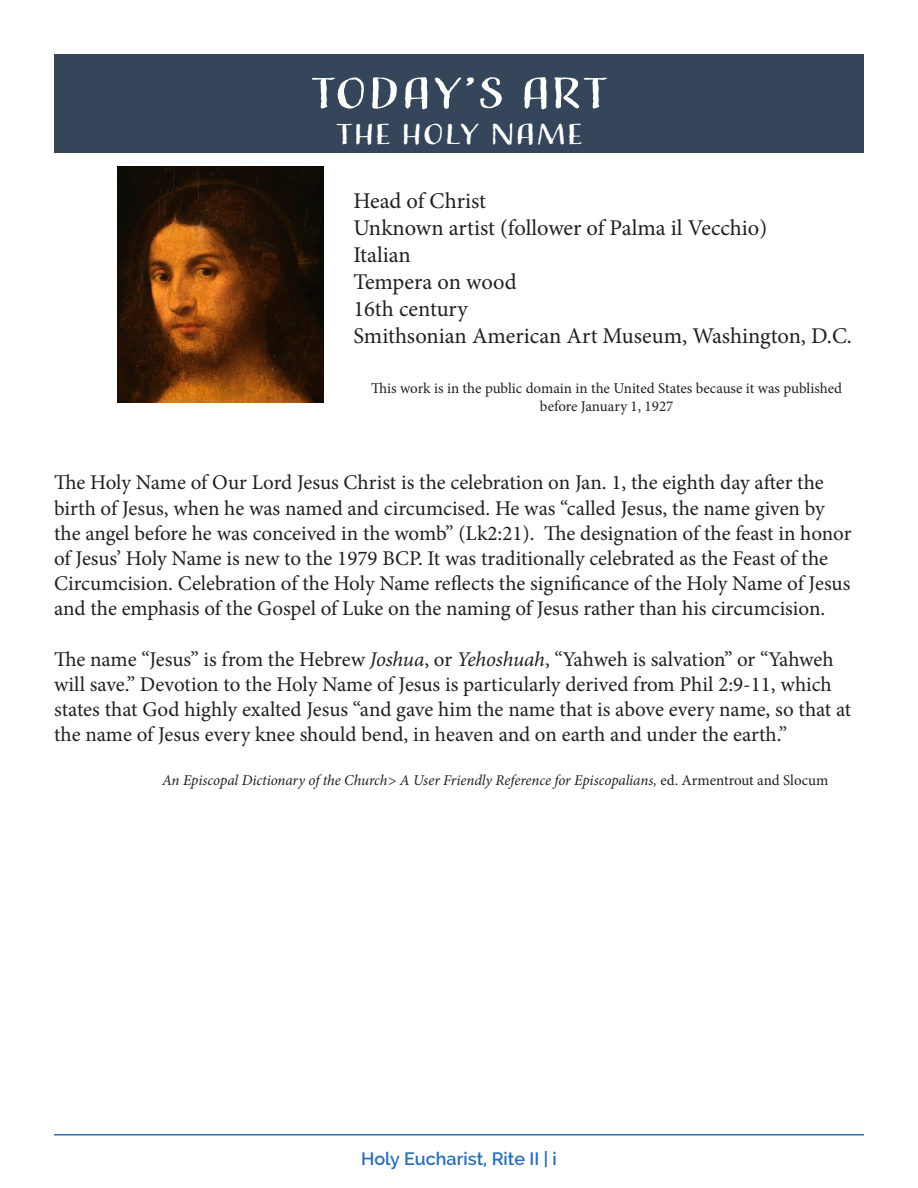
<style>
.page{position:relative;width:918px;height:1188px;background:#fff}
.page>*{position:absolute;margin:0;border:0;box-sizing:border-box;transform-origin:0 0}
.t1{font:40.5px "Adorn Condensed Sans";letter-spacing:-.015em;color:#fff;scale:1.6 1}
.t2{font:27px "Adorn Condensed Sans";letter-spacing:-.025em;color:#fff;scale:1.6 1}
.t3{font:22.5px "Minion Pro";color:#231f20}
.t4{font:21px/25.2px "Minion Pro";letter-spacing:-.005em;color:#231f20}
.t5{font:600 18px "Raleway";color:#296eb7}
.t6{font:italic 15px "Minion Pro";letter-spacing:-.005em;color:#231f20}
.t7{font:15px/18px "Minion Pro";letter-spacing:-.005em;color:#231f20;text-align:center}
.s1{font-style:italic}
.s2{font-style:normal}
</style>
<div class="page">
<hr style="left:54px;top:1134px;width:810px;height:2px;background:#296eb7">
<div style="left:55px;top:54px;width:809px;height:98px;background:#35465a"></div>
<img style="left:118px;top:167px;width:205px;height:236px">
<p class="t1" style="left:309px;top:68px;width:190px">TODAY’S ART</p>
<p class="t2" style="left:335px;top:117px;width:157px">THE HOLY NAME</p>
<p class="t3" style="left:353px;top:186px;width:134px">Head of Christ</p>
<p class="t3" style="left:353px;top:213px;width:415px">Unknown artist (follower of Palma il Vecchio)</p>
<p class="t3" style="left:353px;top:240px;width:59px">Italian</p>
<p class="t3" style="left:353px;top:267px;width:165px">Tempera on wood</p>
<p class="t3" style="left:353px;top:294px;width:116px">16th century</p>
<p class="t3" style="left:353px;top:321px;width:500px">Smithsonian American Art Museum, Washington, D.C.</p>
<p class="t7" style="left:371px;top:380px;width:472px">This work is in the public domain in the United States because it was published before January 1, 1927</p>
<p class="t4" style="left:54px;top:470px;width:799px">The Holy Name of Our Lord Jesus Christ is the celebration on Jan. 1, the eighth day after the birth of Jesus, when he was named and circumcised. He was “called Jesus, the name given by the angel before he was conceived in the womb” (Lk2:21). The designation of the feast in honor of Jesus’ Holy Name is new to the 1979 BCP. It was traditionally celebrated as the Feast of the Circumcision. Celebration of the Holy Name reflects the significance of the Holy Name of Jesus and the emphasis of the Gospel of Luke on the naming of Jesus rather than his circumcision.</p>
<p class="t4" style="left:54px;top:647px;width:799px">The name “Jesus” is from the Hebrew <span class="s1">Joshua</span>, or <span class="s1">Yehoshuah</span>, “Yahweh is salvation” or “Yahweh will save.” Devotion to the Holy Name of Jesus is particularly derived from Phil 2:9-11, which states that God highly exalted Jesus “and gave him the name that is above every name, so that at the name of Jesus every knee should bend, in heaven and on earth and under the earth.”</p>
<p class="t6" style="left:162px;top:769px;width:668px">An Episcopal Dictionary of the Church&gt; A User Friendly Reference for Episcopalians, <span class="s2">ed. Armentrout and Slocum</span></p>
<p class="t5" style="left:361px;top:1149px;width:197px">Holy Eucharist, Rite II | i</p>
</div>
